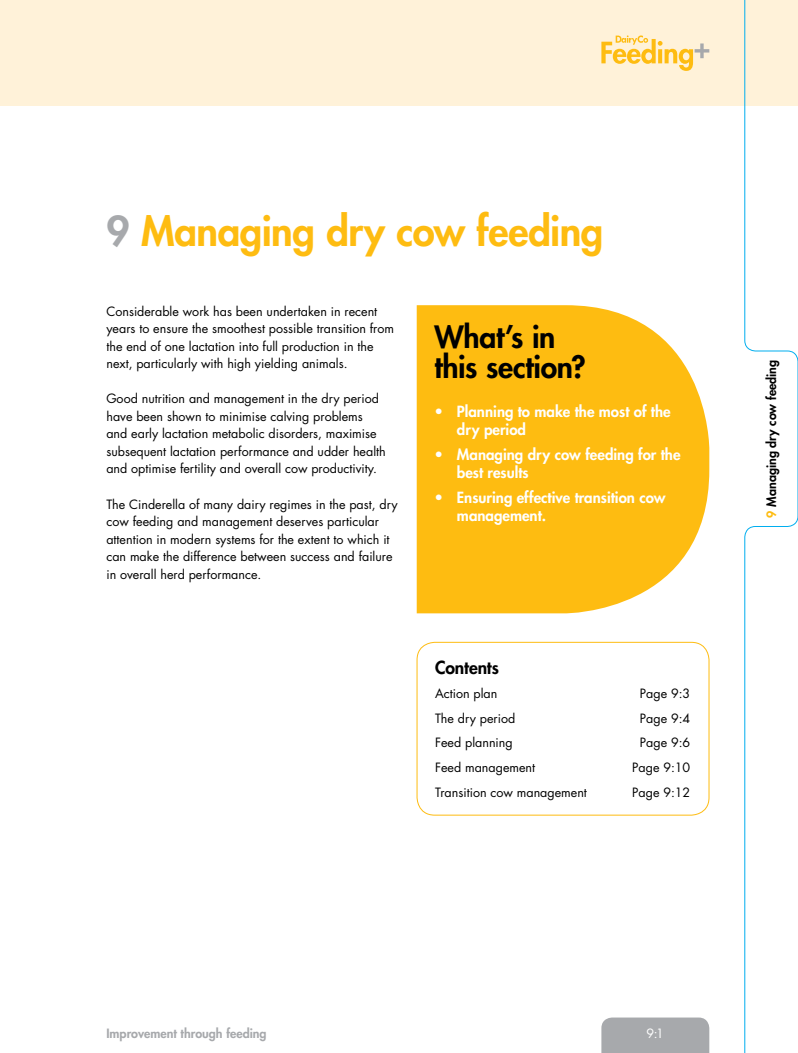
<style>
.page{position:relative;width:798px;height:1053px;background:#fff}
.page>*{position:absolute;margin:0;border:0;box-sizing:border-box;transform-origin:0 0}
.t1{font:800 40px "Futura Std";letter-spacing:-.01em;color:#febc11}
.t2{font:800 30px/30px "Futura Std";letter-spacing:-.01em;color:#000}
.t3{font:800 17.5px "Futura Std";letter-spacing:-.005em;color:#000}
.t4{font:800 15px/18px "Futura Std";color:#fff}
.t5{font:12.5px/17.5px "Futura Std";color:#000}
.t6{font:800 12.5px "Futura Std";color:#a7a9ac}
.t7{font:800 12.5px "Futura Std";color:#000}
.t8{font:12.5px "Futura Std";color:#fff}
.s1{color:#a7a9ac}
.s2{color:#febc11}
</style>
<div class="page">
<div style="left:0;top:0;width:797px;height:106px;background:#fff2d9"></div>
<svg style="left:601px;top:35px;width:108px;height:36px"></svg>
<div style="left:601px;top:1017px;width:108px;height:35px;background:#a7a9ac"></div>
<svg style="left:416px;top:305px;width:293px;height:308px;background:#fec227"></svg>
<div style="left:416px;top:642px;width:293px;height:173px;border:1px solid #febc11;border-radius:18px"></div>
<svg style="left:744px;top:0;width:53px;height:1052px"></svg>
<h1 class="t1" style="left:106px;top:206px;width:498px"><span class="s1">9</span> Managing dry cow feeding</h1>
<p class="t5" style="left:106px;top:302px;width:289px">Considerable work has been undertaken in recent years to ensure the smoothest possible transition from the end of one lactation into full production in the next, particularly with high yielding animals.</p>
<p class="t5" style="left:106px;top:390px;width:281px">Good nutrition and management in the dry period have been shown to minimise calving problems and early lactation metabolic disorders, maximise subsequent lactation performance and udder health and optimise fertility and overall cow productivity.</p>
<p class="t5" style="left:106px;top:495px;width:293px">The Cinderella of many dairy regimes in the past, dry cow feeding and management deserves particular attention in modern systems for the extent to which it can make the difference between success and failure in overall herd performance.</p>
<h2 class="t2" style="left:434px;top:321px;width:153px">What’s in this section?</h2>
<p class="t4" style="left:457px;top:402px;width:215px;text-indent:-22px">• Planning to make the most of the dry period</p>
<p class="t4" style="left:457px;top:445px;width:225px;text-indent:-22px">• Managing dry cow feeding for the best results</p>
<p class="t4" style="left:457px;top:488px;width:210px;text-indent:-22px">• Ensuring effective transition cow management.</p>
<h3 class="t3" style="left:435px;top:656px;width:65px">Contents</h3>
<p class="t5" style="left:435px;top:685px;width:64px">Action plan</p>
<p class="t5" style="left:639px;top:685px;width:52px">Page 9:3</p>
<p class="t5" style="left:435px;top:709px;width:82px">The dry period</p>
<p class="t5" style="left:639px;top:709px;width:52px">Page 9:4</p>
<p class="t5" style="left:435px;top:734px;width:79px">Feed planning</p>
<p class="t5" style="left:639px;top:734px;width:52px">Page 9:6</p>
<p class="t5" style="left:435px;top:758px;width:102px">Feed management</p>
<p class="t5" style="left:632px;top:758px;width:60px">Page 9:10</p>
<p class="t5" style="left:435px;top:783px;width:153px">Transition cow management</p>
<p class="t5" style="left:632px;top:783px;width:60px">Page 9:12</p>
<p class="t7" style="left:763px;top:517px;width:159px;rotate:-90deg"><span class="s2">9</span> Managing dry cow feeding</p>
<p class="t6" style="left:106px;top:1024px;width:162px">Improvement through feeding</p>
<p class="t8" style="left:646px;top:1024px;width:19px">9:1</p>
</div>
